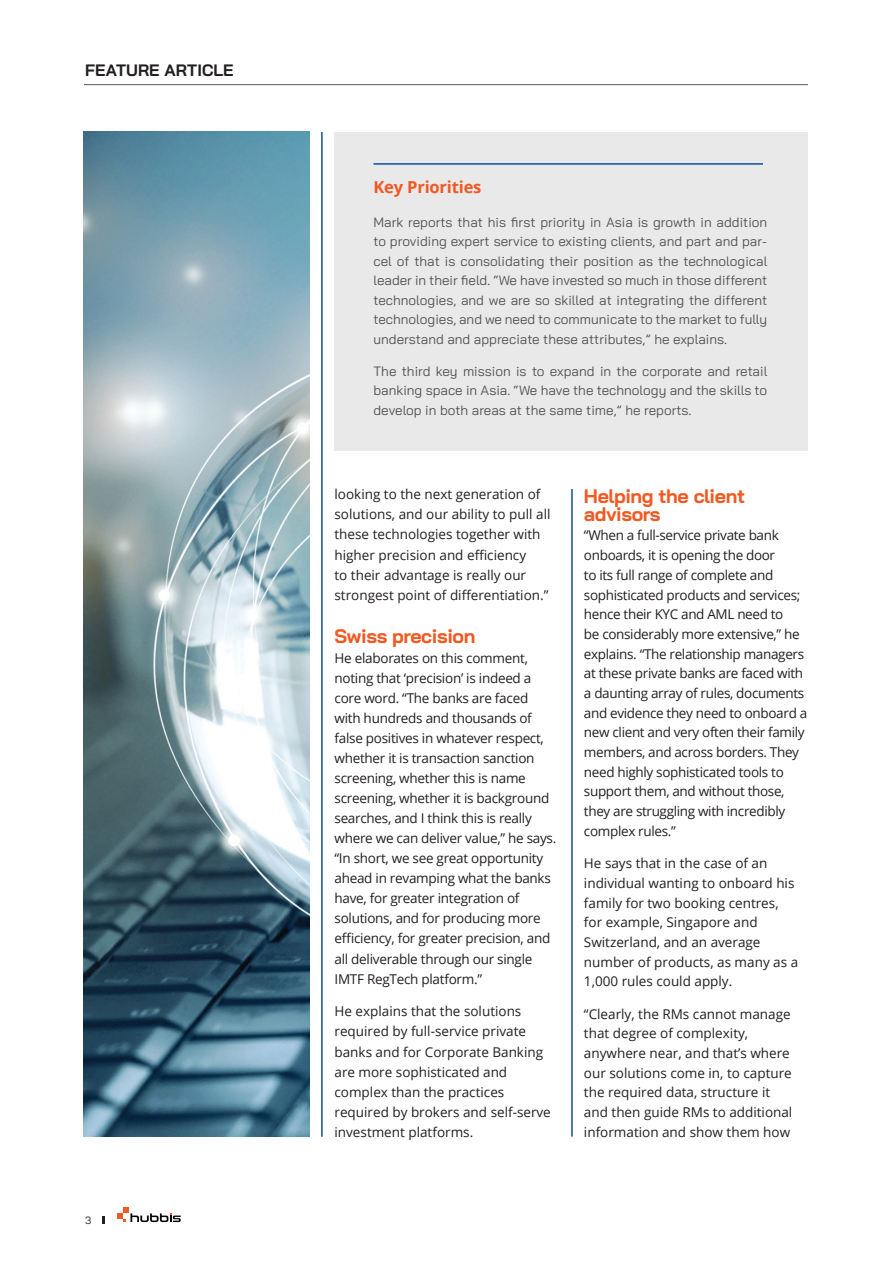
<style>
.page{position:relative;width:893px;height:1263px;background:#fff}
.page>*{position:absolute;margin:0;border:0;box-sizing:border-box;transform-origin:0 0}
.t1{font:700 19.5px/18.1px "Bai Jamjuree";letter-spacing:-.02em;color:#f15921}
.t2{font:700 16.5px "Bai Jamjuree";letter-spacing:.005em;color:#231f20}
.t3{font:700 16.5px "Open Sans";letter-spacing:-.01em;color:#f15823}
.t4{font:13.5px/20.1px "Open Sans";letter-spacing:-.02em;color:#231f20}
.t5{font:13.5px/19.6px "Open Sans";color:#231f20}
.t6{font:13.5px/19.5px "Bai Jamjuree";color:#535355;text-align:justify}
.t7{font:10.5px "Bai Jamjuree";color:#231f20}
</style>
<div class="page">
<svg style="left:117px;top:1207px;width:64px;height:15px"></svg>
<svg style="left:102px;top:1216px;width:2px;height:8px"></svg>
<hr style="left:321px;top:132px;width:2px;height:1005px;background:#0d4da1">
<div style="left:334px;top:132px;width:474px;height:319px;background:#e9e9e9"></div>
<hr style="left:373px;top:163px;width:390px;height:2px;background:#0b50a0">
<hr style="left:571px;top:489px;width:2px;height:647px;background:#0d4da1">
<img style="left:84px;top:132px;width:225px;height:1005px">
<hr style="left:84px;top:84px;width:724px;height:1px;background:#57585a">
<p class="t2" style="left:85px;top:60px;width:150px">FEATURE ARTICLE</p>
<p class="t7" style="left:85px;top:1211px;width:8px">3</p>
<p class="t3" style="left:373px;top:175px;width:110px">Key Priorities</p>
<p class="t6" style="left:373px;top:212px;width:395px">Mark reports that his first priority in Asia is growth in addition to providing expert service to existing clients, and part and par&shy;cel of that is consolidating their position as the technological leader in their field. “We have invested so much in those different technologies, and we are so skilled at integrating the different technologies, and we need to communicate to the market to fully understand and appreciate these attributes,” he explains.</p>
<p class="t6" style="left:373px;top:361px;width:395px">The third key mission is to expand in the corporate and retail banking space in Asia. “We have the technology and the skills to develop in both areas at the same time,” he reports.</p>
<p class="t5" style="left:334px;top:484px;width:217px;line-height:20.1px">looking to the next generation of solutions, and our ability to pull all these technologies together with higher precision and efficiency<br>to their advantage is really our strongest point of differentiation.”</p>
<h1 class="t1" style="left:334px;top:627px;width:142px">Swiss precision</h1>
<p class="t4" style="left:334px;top:647px;width:223px">He elaborates on this comment, noting that ‘precision’ is indeed a core word. “The banks are faced with hundreds and thousands of false positives in whatever respect, whether it is transaction sanction screening, whether this is name screening, whether it is background searches, and I think this is really where we can deliver value,” he says. “In short, we see great opportunity ahead in revamping what the banks have, for greater integration of solutions, and for producing more efficiency, for greater precision, and all deliverable through our single IMTF RegTech platform.”</p>
<p class="t5" style="left:334px;top:1001px;width:218px;line-height:20.1px">He explains that the solutions required by full-service private banks and for Corporate Banking are more sophisticated and complex than the practices required by brokers and self-serve investment platforms.</p>
<h1 class="t1" style="left:584px;top:487px;width:162px">Helping the client advisors</h1>
<p class="t4" style="left:584px;top:525px;width:225px;line-height:19.6px">“When a full-service private bank onboards, it is opening the door<br>to its full range of complete and sophisticated products and services; hence their KYC and AML need to<br>be considerably more extensive,” he explains. “The relationship managers at these private banks are faced with a daunting array of rules, documents and evidence they need to onboard a new client and very often their family members, and across borders. They need highly sophisticated tools to support them, and without those, they are struggling with incredibly complex rules.”</p>
<p class="t5" style="left:584px;top:853px;width:216px">He says that in the case of an individual wanting to onboard his family for two booking centres, for example, Singapore and<br>Switzerland, and an average number of products, as many as a<br>1,000 rules could apply.</p>
<p class="t5" style="left:584px;top:1004px;width:210px">“Clearly, the RMs cannot manage that degree of complexity, anywhere near, and that’s where our solutions come in, to capture the required data, structure it and then guide RMs to additional information and show them how</p>
</div>
